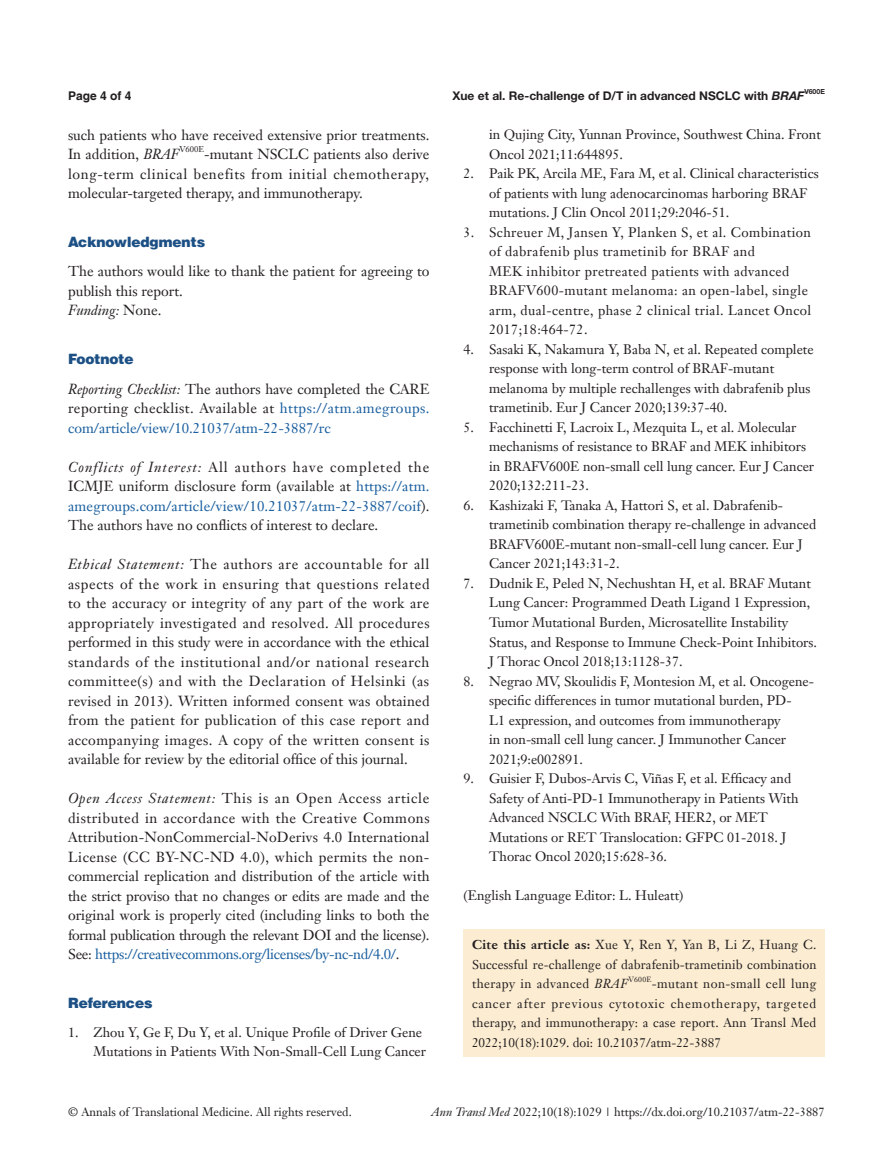
<style>
.page{position:relative;width:893px;height:1170px;background:#fff}
.page>*{position:absolute;margin:0;border:0;box-sizing:border-box;transform-origin:0 0}
.Bzhengwen{font:14.25px/19.5px "Janson Text LT";color:#231f20;text-align:justify}
.t1{font:14.25px/19.5px "Janson Text LT";color:#175d9e;text-align:justify}
._1ji-6_5{font:900 14.25px "Helvetica";color:#1c5085}
.t2{font:italic 14.25px "Janson Text LT";color:#231f20}
.Bzhengwen-2{font:13.5px/19.5px "Janson Text LT";color:#231f20}
.Bzhengwen-3{font:13.5px/19.5px "Janson Text LT";letter-spacing:.03em;color:#231f20}
.Cite{font:12.75px/19.5px "Janson Text LT";letter-spacing:.01em;color:#231f20;text-align:justify}
.t3{font:12px "Janson Text LT";color:#231f20}
.t4{font:700 12px "Helvetica Neue LT Pro";color:#231f20}
.t5{font:700 12px "Helvetica";color:#231f20}
.t6{font:8.25px "Janson Text LT";color:#231f20}
.Cite-2{font:7.5px "Janson Text LT";letter-spacing:.035em;color:#231f20}
.t7{font:700 7.05px "Helvetica Neue LT Pro";color:#231f20}
.s1{font-style:italic}
.s2{font-style:normal}
.s3{font-style:italic;color:#231f20}
.s4{color:#231f20}
.s5{color:#175d9e}
.s6{font-weight:700}
</style>
<div class="page">
<div style="left:463px;top:929px;width:362px;height:127px;background:#fcedd2"></div>
<p class="t5" style="left:68px;top:88px;width:65px">Page 4 of 4</p>
<p class="Bzhengwen" style="left:68px;top:125px;width:363px">such patients who have received extensive prior treatments.<br>In addition, <span class="s1">BRAF</span></p>
<p class="t6" style="left:179px;top:144px;width:26px">V600E</p>
<p class="Bzhengwen" style="left:68px;top:144px;width:363px;text-indent:136px">-mutant NSCLC patients also derive long-term clinical benefits from initial chemotherapy, molecular-targeted therapy, and immunotherapy.</p>
<p class="_1ji-6_5" style="left:68px;top:233px;width:139px">Acknowledgments</p>
<p class="Bzhengwen" style="left:68px;top:261px;width:363px">The authors would like to thank the patient for agreeing to publish this report.</p>
<p class="t2" style="left:68px;top:302px;width:95px">Funding: <span class="s2">None.</span></p>
<p class="_1ji-6_5" style="left:68px;top:350px;width:67px">Footnote</p>
<p class="t1" style="left:68px;top:378px;width:363px"><span class="s3">Reporting Checklist:</span> <span class="s4">The authors have completed the CARE reporting checklist. Available at</span> https://atm.amegroups. com/article/view/10.21037/atm-22-3887/rc</p>
<p class="Bzhengwen" style="left:68px;top:456px;width:363px"><span class="s1">Conflicts of Interest:</span> All authors have completed the ICMJE uniform disclosure form (available at <span class="s5">https://atm. amegroups.com/article/view/10.21037/atm-22-3887/coif</span>).<br>The authors have no conflicts of interest to declare.</p>
<p class="Bzhengwen" style="left:68px;top:554px;width:363px"><span class="s1">Ethical Statement:</span> The authors are accountable for all aspects of the work in ensuring that questions related to the accuracy or integrity of any part of the work are appropriately investigated and resolved. All procedures performed in this study were in accordance with the ethical standards of the institutional and/or national research committee(s) and with the Declaration of Helsinki (as revised in 2013). Written informed consent was obtained from the patient for publication of this case report and accompanying images. A copy of the written consent is available for review by the editorial office of this journal.</p>
<p class="Bzhengwen" style="left:68px;top:788px;width:363px"><span class="s1">Open Access Statement:</span> This is an Open Access article distributed in accordance with the Creative Commons Attribution-NonCommercial-NoDerivs 4.0 International License (CC BY-NC-ND 4.0), which permits the non&shy;commercial replication and distribution of the article with the strict proviso that no changes or edits are made and the original work is properly cited (including links to both the formal publication through the relevant DOI and the license).<br>See: <span class="s5">https://creativecommons.org/licenses/by-nc-nd/4.0/</span>.</p>
<p class="_1ji-6_5" style="left:68px;top:993px;width:86px">References</p>
<p class="Bzhengwen-2" style="left:94px;top:1022px;width:334px;text-indent:-26px">1. Zhou Y, Ge F, Du Y, et al. Unique Profile of Driver Gene<br>Mutations in Patients With Non-Small-Cell Lung Cancer</p>
<p class="t4" style="left:452px;top:88px;width:353px">Xue et al. Re-challenge of D/T in advanced NSCLC with <span class="s1">BRAF</span></p>
<p class="t7" style="left:804px;top:87px;width:22px">V600E</p>
<p class="Bzhengwen-2" style="left:489px;top:125px;width:333px">in Qujing City, Yunnan Province, Southwest China. Front<br>Oncol 2021;11:644895.</p>
<p class="Bzhengwen-2" style="left:489px;top:164px;width:331px;text-indent:-26px">2. Paik PK, Arcila ME, Fara M, et al. Clinical characteristics of patients with lung adenocarcinomas harboring BRAF mutations. J Clin Oncol 2011;29:2046-51.</p>
<p class="Bzhengwen-3" style="left:489px;top:222px;width:324px;text-indent:-26px">3. Schreuer M, Jansen Y, Planken S, et al. Combination of dabrafenib plus trametinib for BRAF and<br>MEK inhibitor pretreated patients with advanced BRAFV600-mutant melanoma: an open-label, single arm, dual-centre, phase 2 clinical trial. Lancet Oncol 2017;18:464-72.</p>
<p class="Bzhengwen-2" style="left:489px;top:339px;width:326px;text-indent:-26px">4. Sasaki K, Nakamura Y, Baba N, et al. Repeated complete response with long-term control of BRAF-mutant melanoma by multiple rechallenges with dabrafenib plus trametinib. Eur J Cancer 2020;139:37-40.</p>
<p class="Bzhengwen-2" style="left:489px;top:417px;width:327px;text-indent:-26px">5. Facchinetti F, Lacroix L, Mezquita L, et al. Molecular mechanisms of resistance to BRAF and MEK inhibitors in BRAFV600E non-small cell lung cancer. Eur J Cancer 2020;132:211-23.</p>
<p class="Bzhengwen-2" style="left:489px;top:495px;width:329px;text-indent:-26px">6. Kashizaki F, Tanaka A, Hattori S, et al. Dabrafenib&shy;trametinib combination therapy re-challenge in advanced BRAFV600E-mutant non-small-cell lung cancer. Eur J Cancer 2021;143:31-2.</p>
<p class="Bzhengwen-2" style="left:489px;top:573px;width:329px;text-indent:-26px">7. Dudnik E, Peled N, Nechushtan H, et al. BRAF Mutant Lung Cancer: Programmed Death Ligand 1 Expression, Tumor Mutational Burden, Microsatellite Instability Status, and Response to Immune Check-Point Inhibitors.<br>J Thorac Oncol 2018;13:1128-37.</p>
<p class="Bzhengwen-2" style="left:489px;top:671px;width:327px;text-indent:-26px">8. Negrao MV, Skoulidis F, Montesion M, et al. Oncogene&shy;specific differences in tumor mutational burden, PD-<br>L1 expression, and outcomes from immunotherapy<br>in non-small cell lung cancer. J Immunother Cancer 2021;9:e002891.</p>
<p class="Bzhengwen-2" style="left:489px;top:768px;width:311px;text-indent:-26px">9. Guisier F, Dubos-Arvis C, Viñas F, et al. Efficacy and Safety of Anti-PD-1 Immunotherapy in Patients With Advanced NSCLC With BRAF, HER2, or MET Mutations or RET Translocation: GFPC 01-2018. J Thorac Oncol 2020;15:628-36.</p>
<p class="Bzhengwen-2" style="left:463px;top:885px;width:221px">(English Language Editor: L. Huleatt)</p>
<p class="Cite" style="left:472px;top:934px;width:346px"><span class="s6">Cite this article as:</span> Xue Y, Ren Y, Yan B, Li Z, Huang C.<br>Successful re-challenge of dabrafenib-trametinib combination therapy in advanced <span class="s1">BRAF</span></p>
<p class="Cite-2" style="left:628px;top:974px;width:25px">V600E</p>
<p class="Cite" style="left:472px;top:973px;width:346px;text-indent:180px">-mutant non-small cell lung cancer after previous cytotoxic chemotherapy, targeted therapy, and immunotherapy: a case report. Ann Transl Med 2022;10(18):1029. doi: 10.21037/atm-22-3887</p>
<p class="t3" style="left:68px;top:1104px;width:285px">© Annals of Translational Medicine. All rights reserved.</p>
<p class="t3" style="left:432px;top:1104px;width:395px"><span class="s1">Ann Transl Med</span> 2022;10(18):1029 | https://dx.doi.org/10.21037/atm-22-3887</p>
</div>
